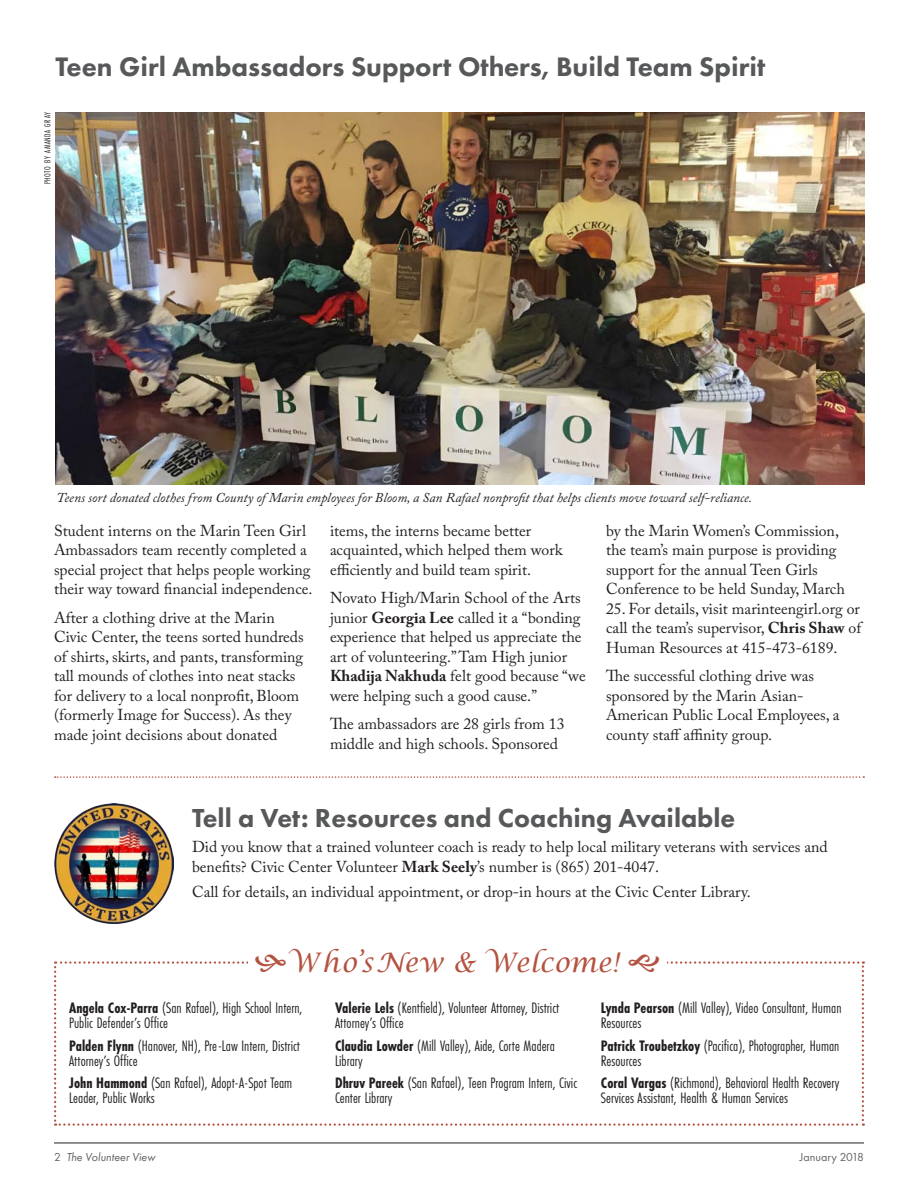
<style>
.page{position:relative;width:918px;height:1188px;background:#fff}
.page>*{position:absolute;margin:0;border:0;box-sizing:border-box;transform-origin:0 0}
.t1{font:800 27.75px "Futura PT";color:#57585a}
.t2{font:800 27px "Futura PT";color:#57585a}
.Who_s_New_Header{font:italic 27px "Lucida Calligraphy";color:#b45240}
._03_Body_Caslon_10_5{font:15.75px/19.5px "Adobe Caslon Pro";color:#231f20}
._05c_Volunteer_Notes{font:15.75px/15px "Futura PT Cond";color:#231f20}
._04_Caption{font:italic 13.5px "Adobe Caslon Pro";color:#231f20}
.t3{font:italic 12px "Futura PT";color:#636366}
.t4{font:12px "Futura PT";color:#636366}
._06_Photo_Credit{font:9px "Futura PT Cond";letter-spacing:.06em;color:#231f20}
.s1{font-weight:700}
.s2{font-style:normal}
</style>
<div class="page">
<img style="left:56px;top:113px;width:809px;height:371px">
<hr style="left:54px;top:1143px;width:810px;height:1px;background:#231f20">
<svg style="left:55px;top:776px;width:809px;height:2px"></svg>
<img style="left:54px;top:804px;width:120px;height:119px">
<svg style="left:54px;top:961px;width:810px;height:165px"></svg>
<h2 class="t1" style="left:56px;top:50px;width:711px">Teen Girl Ambassadors Support Others, Build Team Spirit</h2>
<p class="_06_Photo_Credit" style="left:42px;top:184px;width:74px;rotate:-90deg">PHOTO BY AMANDA GRAY</p>
<p class="_04_Caption" style="left:57px;top:489px;width:697px">Teens sort donated clothes from County of Marin employees for Bloom, a San Rafael nonprofit that helps clients move toward self-reliance.</p>
<p class="_03_Body_Caslon_10_5" style="left:54px;top:520px;width:260px">Student interns on the Marin Teen Girl Ambassadors team recently completed a special project that helps people working their way toward financial independence.</p>
<p class="_03_Body_Caslon_10_5" style="left:54px;top:607px;width:251px">After a clothing drive at the Marin Civic Center, the teens sorted hundreds of shirts, skirts, and pants, transforming tall mounds of clothes into neat stacks for delivery to a local nonprofit, Bloom (formerly Image for Success). As they made joint decisions about donated</p>
<p class="_03_Body_Caslon_10_5" style="left:330px;top:520px;width:234px">items, the interns became better acquainted, which helped them work efficiently and build team spirit.</p>
<p class="_03_Body_Caslon_10_5" style="left:330px;top:588px;width:257px">Novato High/Marin School of the Arts junior <span class="s1">Georgia Lee</span> called it a “bonding experience that helped us appreciate the art of volunteering.” Tam High junior <span class="s1">Khadija Nakhuda</span> felt good because “we were helping such a good cause.”</p>
<p class="_03_Body_Caslon_10_5" style="left:330px;top:714px;width:236px">The ambassadors are 28 girls from 13 middle and high schools. Sponsored</p>
<p class="_03_Body_Caslon_10_5" style="left:606px;top:520px;width:240px">by the Marin Women’s Commission, the team’s main purpose is providing support for the annual Teen Girls Conference to be held Sunday, March</p>
<p class="_03_Body_Caslon_10_5" style="left:606px;top:598px;width:257px;text-align:justify">25. For details, visit marinteengirl.org or call the team’s supervisor, <span class="s1">Chris Shaw</span> of Human Resources at 415-473-6189.</p>
<p class="_03_Body_Caslon_10_5" style="left:606px;top:666px;width:235px">The successful clothing drive was sponsored by the Marin Asian-<br>American Public Local Employees, a county staff affinity group.</p>
<h2 class="t2" style="left:192px;top:801px;width:545px">Tell a Vet: Resources and Coaching Available</h2>
<p class="_03_Body_Caslon_10_5" style="left:192px;top:837px;width:637px">Did you know that a trained volunteer coach is ready to help local military veterans with services and benefits? Civic Center Volunteer <span class="s1">Mark Seely</span>’s number is (865) 201-4047.</p>
<p class="_03_Body_Caslon_10_5" style="left:192px;top:882px;width:560px">Call for details, an individual appointment, or drop-in hours at the Civic Center Library.</p>
<h1 class="Who_s_New_Header" style="left:287px;top:946px;width:333px">Who’sNew &amp; Welcome!</h1>
<p class="_05c_Volunteer_Notes" style="left:69px;top:1001px;width:235px"><span class="s1">Angela Cox-Parra</span> (San Rafael), High School Intern,<br>Public Defender’s Office</p>
<p class="_05c_Volunteer_Notes" style="left:69px;top:1038px;width:233px"><span class="s1">Palden Flynn</span> (Hanover, NH), Pre-Law Intern, District<br>Attorney’s Office</p>
<p class="_05c_Volunteer_Notes" style="left:69px;top:1076px;width:225px"><span class="s1">John Hammond</span> (San Rafael), Adopt-A-Spot Team<br>Leader, Public Works</p>
<p class="_05c_Volunteer_Notes" style="left:335px;top:1001px;width:226px"><span class="s1">Valerie Lels</span> (Kentfield), Volunteer Attorney, District<br>Attorney’s Office</p>
<p class="_05c_Volunteer_Notes" style="left:335px;top:1038px;width:221px"><span class="s1">Claudia Lowder</span> (Mill Valley), Aide, Corte Madera<br>Library</p>
<p class="_05c_Volunteer_Notes" style="left:335px;top:1076px;width:244px"><span class="s1">Dhruv Pareek</span> (San Rafael), Teen Program Intern, Civic<br>Center Library</p>
<p class="_05c_Volunteer_Notes" style="left:601px;top:1001px;width:242px"><span class="s1">Lynda Pearson</span> (Mill Valley), Video Consultant, Human<br>Resources</p>
<p class="_05c_Volunteer_Notes" style="left:601px;top:1038px;width:240px"><span class="s1">Patrick Troubetzkoy</span> (Pacifica), Photographer, Human<br>Resources</p>
<p class="_05c_Volunteer_Notes" style="left:601px;top:1076px;width:240px"><span class="s1">Coral Vargas</span> (Richmond), Behavioral Health Recovery<br>Services Assistant, Health &amp; Human Services</p>
<p class="t3" style="left:54px;top:1150px;width:103px"><span class="s2">2</span> The Volunteer View</p>
<p class="t4" style="left:800px;top:1150px;width:66px">January 2018</p>
</div>
